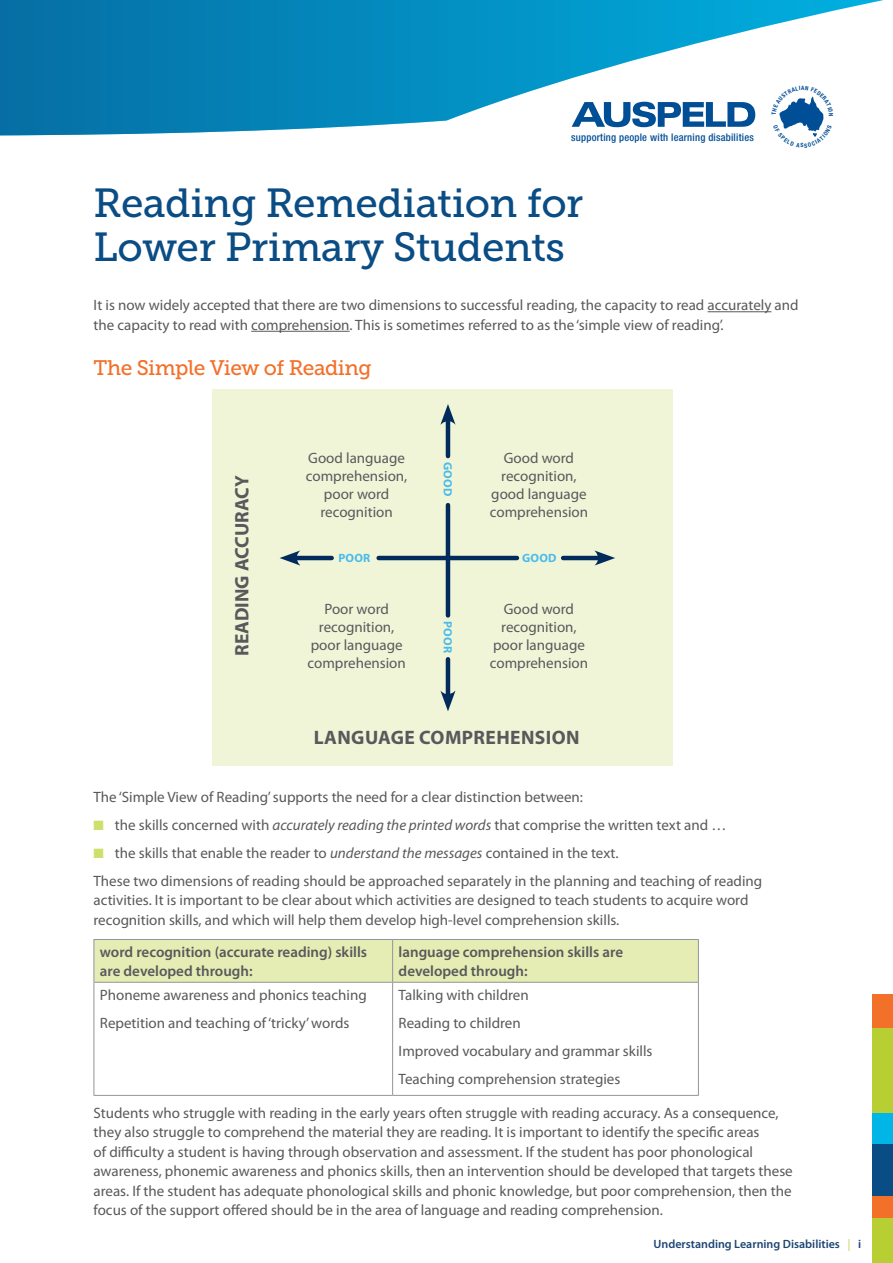
<style>
.page{position:relative;width:893px;height:1263px;background:#fff}
.page>*{position:absolute;margin:0;border:0;box-sizing:border-box;transform-origin:0 0}
.t1{font:40.5px/43.5px "Museo Slab 500";letter-spacing:-.01em;color:#0a4c84}
.t2{font:21px "Museo Slab 500";letter-spacing:-.02em;color:#f37029}
.t3{font:700 19.5px "Myriad Pro";letter-spacing:.015em;color:#58595b}
.t4{font:15px/18px "Myriad Pro";color:#58595b}
.t5{font:600 15px/19.5px "Myriad Pro";color:#58595b}
.t6{font:600 12px "Myriad Pro";color:#1d4574}
.t7{font:700 12px "Myriad Pro";letter-spacing:.02em;color:#4bbbeb}
.t8{font:500 condensed 10.5px "Helvetica Neue";letter-spacing:.02em;color:#004e95}
.s1{color:#cedf6c}
.s2{font-style:italic}
</style>
<div class="page">
<svg style="left:0;top:0;width:883px;height:135px"></svg>
<div style="left:872px;top:1143px;width:21px;height:120px;background:#0a4c84"></div>
<div style="left:872px;top:1028px;width:21px;height:78px;background:#b8cf33"></div>
<div style="left:872px;top:1196px;width:21px;height:30px;background:#f37029"></div>
<div style="left:872px;top:994px;width:21px;height:34px;background:#f37029"></div>
<div style="left:872px;top:1218px;width:21px;height:45px;background:#b8cf33"></div>
<div style="left:872px;top:1044px;width:21px;height:70px;background:#b8cf33"></div>
<div style="left:872px;top:1113px;width:21px;height:30px;background:#00b6e6"></div>
<svg style="left:572px;top:102px;width:183px;height:25px"></svg>
<hr style="left:708px;top:311px;width:63px;height:1px;background:#58595b">
<hr style="left:251px;top:331px;width:99px;height:1px;background:#58595b">
<div style="left:95px;top:940px;width:603px;height:42px;background:#e5edb4"></div>
<hr style="left:94px;top:939px;width:299px;height:1px;background:#939598">
<hr style="left:393px;top:939px;width:306px;height:1px;background:#939598">
<hr style="left:94px;top:982px;width:299px;height:1px;background:#939598">
<hr style="left:393px;top:982px;width:306px;height:1px;background:#939598">
<hr style="left:94px;top:1095px;width:299px;height:1px;background:#939598">
<hr style="left:393px;top:1095px;width:306px;height:1px;background:#939598">
<hr style="left:94px;top:940px;width:1px;height:42px;background:#939598">
<hr style="left:392px;top:940px;width:1px;height:42px;background:#939598">
<hr style="left:698px;top:940px;width:1px;height:42px;background:#939598">
<hr style="left:94px;top:983px;width:1px;height:112px;background:#939598">
<hr style="left:392px;top:983px;width:1px;height:112px;background:#939598">
<hr style="left:698px;top:983px;width:1px;height:112px;background:#939598">
<div style="left:212px;top:389px;width:460px;height:376px;background:#f0f5d8"></div>
<hr style="left:292px;top:556px;width:40px;height:4px;background:#002b5c">
<svg style="left:280px;top:550px;width:20px;height:16px"></svg>
<hr style="left:563px;top:556px;width:40px;height:4px;background:#002b5c">
<svg style="left:594px;top:550px;width:21px;height:16px"></svg>
<hr style="left:446px;top:417px;width:4px;height:39px;background:#002b5c">
<svg style="left:440px;top:404px;width:16px;height:21px"></svg>
<hr style="left:446px;top:659px;width:4px;height:40px;background:#002b5c">
<svg style="left:440px;top:690px;width:16px;height:21px"></svg>
<hr style="left:379px;top:556px;width:138px;height:4px;background:#002b5c">
<hr style="left:446px;top:505px;width:4px;height:110px;background:#002b5c">
<svg style="left:772px;top:86px;width:61px;height:51px"></svg>
<p class="t8" style="left:571px;top:131px;width:184px">supporting people with learning disabilities</p>
<h1 class="t1" style="left:94px;top:182px;width:491px">Reading Remediation for<br>Lower Primary Students</h1>
<p class="t4" style="left:94px;top:295px;width:707px;line-height:19.5px">It is now widely accepted that there are two dimensions to successful reading, the capacity to read accurately and the capacity to read with comprehension. This is sometimes referred to as the ‘simple view of reading’.</p>
<h2 class="t2" style="left:94px;top:356px;width:280px">The Simple View of Reading</h2>
<h3 class="t3" style="left:229px;top:656px;width:182px;rotate:-90deg">READING ACCURACY</h3>
<p class="t4" style="left:306px;top:449px;width:103px;text-align:center">Good language comprehension, poor word recognition</p>
<p class="t4" style="left:490px;top:449px;width:100px;text-align:center">Good word recognition, good language comprehension</p>
<p class="t7" style="left:456px;top:462px;width:36px;rotate:90deg">GOOD</p>
<p class="t7" style="left:338px;top:550px;width:34px">POOR</p>
<p class="t7" style="left:522px;top:550px;width:36px">GOOD</p>
<p class="t4" style="left:307px;top:600px;width:100px;text-align:center">Poor word recognition, poor language comprehension</p>
<p class="t7" style="left:456px;top:621px;width:34px;rotate:90deg">POOR</p>
<p class="t4" style="left:490px;top:600px;width:100px;text-align:center">Good word recognition, poor language comprehension</p>
<h3 class="t3" style="left:314px;top:725px;width:267px">LANGUAGE COMPREHENSION</h3>
<p class="t4" style="left:94px;top:787px;width:491px">The ‘Simple View of Reading’ supports the need for a clear distinction between:</p>
<p class="t4" style="left:94px;top:815px;width:634px"><span class="s1">■</span> the skills concerned with <span class="s2">accurately reading the printed words</span> that comprise the written text and …</p>
<p class="t4" style="left:94px;top:838px;width:670px;line-height:28px"><span class="s1">■</span> the skills that enable the reader to <span class="s2">understand the messages</span> contained in the text.<br>These two dimensions of reading should be approached separately in the planning and teaching of reading</p>
<p class="t4" style="left:94px;top:890px;width:656px;line-height:19.5px">activities. It is important to be clear about which activities are designed to teach students to acquire word recognition skills, and which will help them develop high-level comprehension skills.</p>
<p class="t5" style="left:100px;top:941px;width:269px">word recognition (accurate reading) skills are developed through:</p>
<p class="t5" style="left:399px;top:941px;width:226px">language comprehension skills are developed through:</p>
<p class="t4" style="left:100px;top:980px;width:268px;line-height:28px">Phoneme awareness and phonics teaching<br>Repetition and teaching of ‘tricky’ words</p>
<p class="t4" style="left:399px;top:980px;width:255px;line-height:28px">Talking with children<br>Reading to children<br>Improved vocabulary and grammar skills<br>Teaching comprehension strategies</p>
<p class="t4" style="left:94px;top:1103px;width:701px;line-height:19.5px">Students who struggle with reading in the early years often struggle with reading accuracy. As a consequence, they also struggle to comprehend the material they are reading. It is important to identify the specific areas<br>of difficulty a student is having through observation and assessment. If the student has poor phonological awareness, phonemic awareness and phonics skills, then an intervention should be developed that targets these areas. If the student has adequate phonological skills and phonic knowledge, but poor comprehension, then the focus of the support offered should be in the area of language and reading comprehension.</p>
<p class="t6" style="left:654px;top:1236px;width:209px">Understanding Learning Disabilities <span class="s1">|</span> i</p>
</div>
